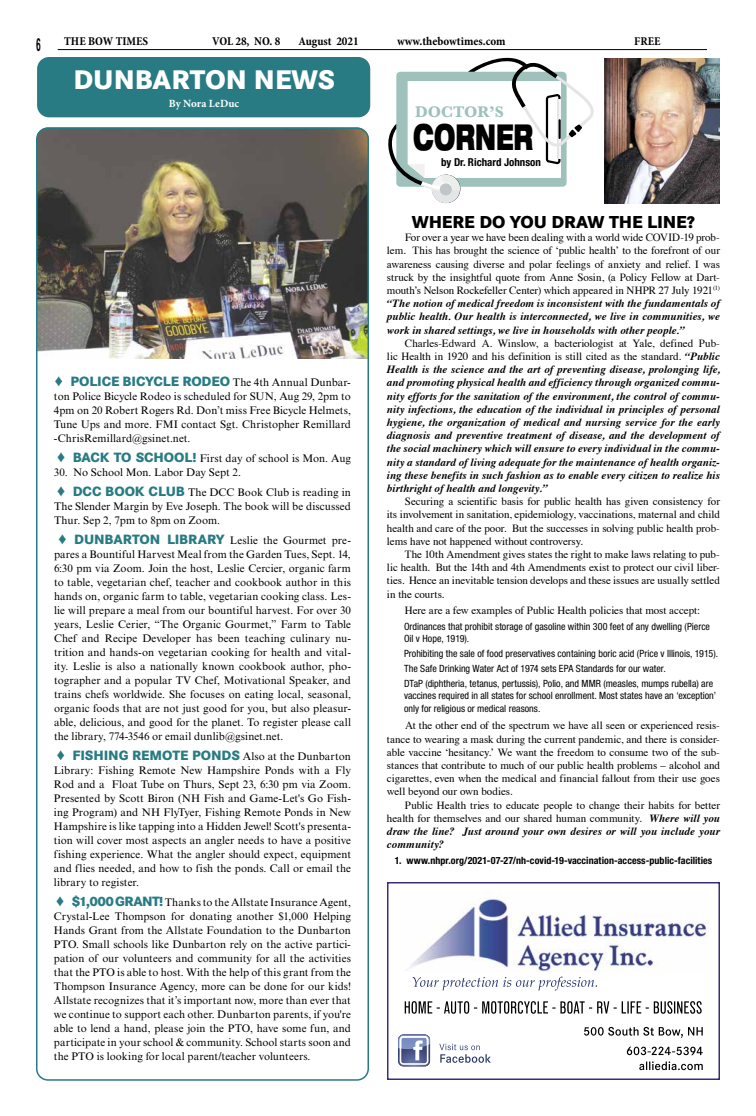
<style>
.page{position:relative;width:756px;height:1116px;background:#fff}
.page>*{position:absolute;margin:0;border:0;box-sizing:border-box;transform-origin:0 0}
.t1{font:900 expanded 35.8px "Helvetica Neue LT Std";color:#000;scale:.57 1}
.t2{font:800 28px "Corporate S Pro";color:#fff}
.t3{font:800 18px "Corporate S Pro";letter-spacing:-.01em;color:#000}
.t4{font:700 18px "Arial MT Pro";color:#000;scale:.47 1}
.t5{font:700 16px "Baskerville";color:#9fc1bc}
.t6{font:800 14px "Corporate S Pro";letter-spacing:-.005em;color:#287b83}
.t7{font:700 condensed 12px "Minion Pro";color:#000}
.t8{font:11px/14px "Times New Roman MT Std";letter-spacing:.01em;color:#000;text-align:justify}
.t9{font:11px/13.2px "Times";letter-spacing:-.005em;color:#000;text-align:justify}
.t10{font:italic 700 11px/13.2px "Times";letter-spacing:.005em;color:#000;text-align:justify}
.t11{font:700 11px "Minion Pro";letter-spacing:.005em;color:#fff}
.t12{font:700 condensed 10.9px "Helvetica Neue LT Std";color:#000}
.t13{font:condensed 10px/15px "Helvetica Neue LT Std";color:#000}
.t14{font:700 condensed 10px "Helvetica Neue LT Std";letter-spacing:.005em;color:#000}
.s1{font-family:"Times New Roman MT Std";font-weight:400;font-size:11px;color:#000}
.s2{font-family:"Corporate S Pro";font-weight:800;font-size:14px;color:#287b83}
.s3{font-weight:700;font-style:italic}
.s4{font-weight:400;font-style:normal}
</style>
<div class="page">
<hr style="left:58px;top:49px;width:649px;height:1px;background:#000">
<div style="left:432px;top:175px;width:28px;height:28px;background:#e3e5e6;border-radius:50%"></div>
<div style="left:440px;top:183px;width:12px;height:12px;background:#c0c5c8;border-radius:50%"></div>
<svg style="left:388px;top:57px;width:206px;height:135px"></svg>
<img style="left:605px;top:58px;width:115px;height:145px">
<img style="left:39px;top:130px;width:327px;height:229px">
<div style="left:36px;top:127px;width:333px;height:954px;border:2px solid #287b83;border-radius:11px"></div>
<div style="left:37px;top:57px;width:333px;height:60px;background:#287b83;border-radius:12px"></div>
<div style="left:387px;top:882px;width:333px;height:198px;border:1px solid #392d7a"></div>
<svg style="left:639px;top:1061px;width:64px;height:9px"></svg>
<svg style="left:627px;top:1047px;width:76px;height:8px"></svg>
<svg style="left:584px;top:1027px;width:119px;height:11px"></svg>
<svg style="left:405px;top:1001px;width:297px;height:13px"></svg>
<svg style="left:398px;top:1034px;width:32px;height:32px"></svg>
<svg style="left:439px;top:1044px;width:52px;height:19px"></svg>
<img style="left:409px;top:895px;width:300px;height:77px">
<svg style="left:412px;top:977px;width:185px;height:14px"></svg>
<h3 class="t4" style="left:36px;top:35px;width:11px">6</h3>
<p class="t7" style="left:64px;top:33px;width:85px">THE BOW TIMES</p>
<p class="t7" style="left:212px;top:33px;width:70px">VOL 28, NO. 8</p>
<p class="t7" style="left:298px;top:33px;width:62px">August 2021</p>
<p class="t7" style="left:397px;top:33px;width:110px">www.thebowtimes.com</p>
<p class="t7" style="left:634px;top:33px;width:28px">FREE</p>
<h2 class="t2" style="left:73px;top:57px;width:263px">DUNBARTON NEWS</h2>
<p class="t11" style="left:169px;top:96px;width:72px">By Nora LeDuc</p>
<p class="t6" style="left:54px;top:370px;width:298px">♦ POLICE BICYCLE RODEO <span class="s1">The 4th Annual Dunbar-</span></p>
<p class="t8" style="left:54px;top:389px;width:299px">ton Police Bicycle Rodeo is scheduled for SUN, Aug 29, 2pm to 4pm on 20 Robert Rogers Rd. Don’t miss Free Bicycle Helmets, Tune Ups and more. FMI contact Sgt. Christopher Remillard -ChrisRemillard@gsinet.net.</p>
<p class="t8" style="left:56px;top:451px;width:296px"><span class="s2">♦ BACK TO SCHOOL!</span> First day of school is Mon. Aug</p>
<p class="t8" style="left:54px;top:462px;width:299px;line-height:20px">30. No School Mon. Labor Day Sept 2.<br><span class="s2">♦ DCC BOOK CLUB</span> The DCC Book Club is reading in</p>
<p class="t8" style="left:54px;top:499px;width:299px">The Slender Margin by Eve Joseph. The book will be discussed<br>Thur. Sep 2, 7pm to 8pm on Zoom.</p>
<p class="t8" style="left:54px;top:533px;width:299px;text-indent:4px"><span class="s2">♦ DUNBARTON LIBRARY</span> Leslie the Gourmet pre&shy;pares a Bountiful Harvest Meal from the Garden Tues, Sept. 14, 6:30 pm via Zoom. Join the host, Leslie Cercier, organic farm to table, vegetarian chef, teacher and cookbook author in this hands on, organic farm to table, vegetarian cooking class. Les&shy;lie will prepare a meal from our bountiful harvest. For over 30 years, Leslie Cerier, “The Organic Gourmet,” Farm to Table Chef and Recipe Developer has been teaching culinary nu&shy;trition and hands-on vegetarian cooking for health and vital&shy;ity. Leslie is also a nationally known cookbook author, pho&shy;tographer and a popular TV Chef, Motivational Speaker, and trains chefs worldwide. She focuses on eating local, seasonal, organic foods that are not just good for you, but also pleasur&shy;able, delicious, and good for the planet. To register please call the library, 774-3546 or email dunlib@gsinet.net.</p>
<p class="t6" style="left:56px;top:744px;width:296px">♦ FISHING REMOTE PONDS <span class="s1">Also at the Dunbarton</span></p>
<p class="t8" style="left:54px;top:763px;width:299px">Library: Fishing Remote New Hampshire Ponds with a Fly Rod and a Float Tube on Thurs, Sept 23, 6:30 pm via Zoom.<br>Presented by Scott Biron (NH Fish and Game-Let's Go Fish&shy;ing Program) and NH FlyTyer, Fishing Remote Ponds in New Hampshire is like tapping into a Hidden Jewel! Scott's presenta&shy;tion will cover most aspects an angler needs to have a positive fishing experience. What the angler should expect, equipment and flies needed, and how to fish the ponds. Call or email the library to register.</p>
<p class="t8" style="left:54px;top:895px;width:299px"><span class="s2">♦ $1,000 GRANT!</span>Thanks to the Allstate Insurance Agent, Crystal-Lee Thompson for donating another $1,000 Helping Hands Grant from the Allstate Foundation to the Dunbarton PTO. Small schools like Dunbarton rely on the active partici&shy;pation of our volunteers and community for all the activities that the PTO is able to host. With the help of this grant from the Thompson Insurance Agency, more can be done for our kids!<br>Allstate recognizes that it’s important now, more than ever that we continue to support each other. Dunbarton parents, if you're able to lend a hand, please join the PTO, have some fun, and participate in your school &amp; community. School starts soon and the PTO is looking for local parent/teacher volunteers.</p>
<h3 class="t5" style="left:415px;top:100px;width:90px">DOCTOR’S</h3>
<h1 class="t1" style="left:413px;top:114px;width:212px">CORNER</h1>
<p class="t12" style="left:441px;top:156px;width:101px">by Dr. Richard Johnson</p>
<h3 class="t3" style="left:412px;top:207px;width:285px">WHERE DO YOU DRAW THE LINE?</h3>
<p class="t9" style="left:387px;top:230px;width:335px;text-indent:18px">For over a year we have been dealing with a world wide COVID-19 prob&shy;lem. This has brought the science of ‘public health’ to the forefront of our awareness causing diverse and polar feelings of anxiety and relief. I was struck by the insightful quote from Anne Sosin, (a Policy Fellow at Dart&shy;mouth’s Nelson Rockefeller Center) which appeared in NHPR 27 July 1921<sup>(1) </sup><span class="s3">“The notion of medical freedom is inconsistent with the fundamentals of public health. Our health is interconnected, we live in communities, we work in shared settings, we live in households with other people.”</span></p>
<p class="t10" style="left:387px;top:336px;width:335px;text-indent:18px"><span class="s4">Charles-Edward A. Winslow, a bacteriologist at Yale, defined Pub&shy;lic Health in 1920 and his definition is still cited as the standard.</span> “Public Health is the science and the art of preventing disease, prolonging life, and promoting physical health and efficiency through organized commu&shy;nity efforts for the sanitation of the environment, the control of commu&shy;nity infections, the education of the individual in principles of personal hygiene, the organization of medical and nursing service for the early diagnosis and preventive treatment of disease, and the development of the social machinery which will ensure to every individual in the commu&shy;nity a standard of living adequate for the maintenance of health organiz&shy;ing these benefits in such fashion as to enable every citizen to realize his birthright of health and longevity.”</p>
<p class="t9" style="left:387px;top:494px;width:335px;text-indent:18px">Securing a scientific basis for public health has given consistency for its involvement in sanitation, epidemiology, vaccinations, maternal and child health and care of the poor. But the successes in solving public health prob&shy;lems have not happened without controversy.</p>
<p class="t9" style="left:387px;top:547px;width:335px;text-indent:18px">The 10th Amendment gives states the right to make laws relating to pub&shy;lic health. But the 14th and 4th Amendments exist to protect our civil liber&shy;ties. Hence an inevitable tension develops and these issues are usually settled in the courts.</p>
<p class="t9" style="left:405px;top:603px;width:297px">Here are a few examples of Public Health policies that most accept:</p>
<p class="t13" style="left:404px;top:620px;width:308px;line-height:12px">Ordinances that prohibit storage of gasoline within 300 feet of any dwelling (Pierce<br>Oil v Hope, 1919).</p>
<p class="t13" style="left:404px;top:646px;width:316px">Prohibiting the sale of food preservatives containing boric acid (Price v Illinois, 1915).<br>The Safe Drinking Water Act of 1974 sets EPA Standards for our water.<br>DTaP (diphtheria, tetanus, pertussis), Polio, and MMR (measles, mumps rubella) are</p>
<p class="t13" style="left:404px;top:689px;width:314px;line-height:13.2px">vaccines required in all states for school enrollment. Most states have an ‘exception’ only for religious or medical reasons.</p>
<p class="t9" style="left:387px;top:718px;width:335px;text-indent:18px">At the other end of the spectrum we have all seen or experienced resis&shy;tance to wearing a mask during the current pandemic, and there is consider&shy;able vaccine ‘hesitancy.’ We want the freedom to consume two of the sub&shy;stances that contribute to much of our public health problems – alcohol and cigarettes, even when the medical and financial fallout from their use goes well beyond our own bodies.</p>
<p class="t9" style="left:387px;top:797px;width:335px;text-indent:18px">Public Health tries to educate people to change their habits for better health for themselves and our shared human community. <span class="s3">Where will you draw the line? Just around your own desires or will you include your community?</span></p>
<p class="t14" style="left:395px;top:855px;width:319px">1. www.nhpr.org/2021-07-27/nh-covid-19-vaccination-access-public-facilities</p>
</div>
